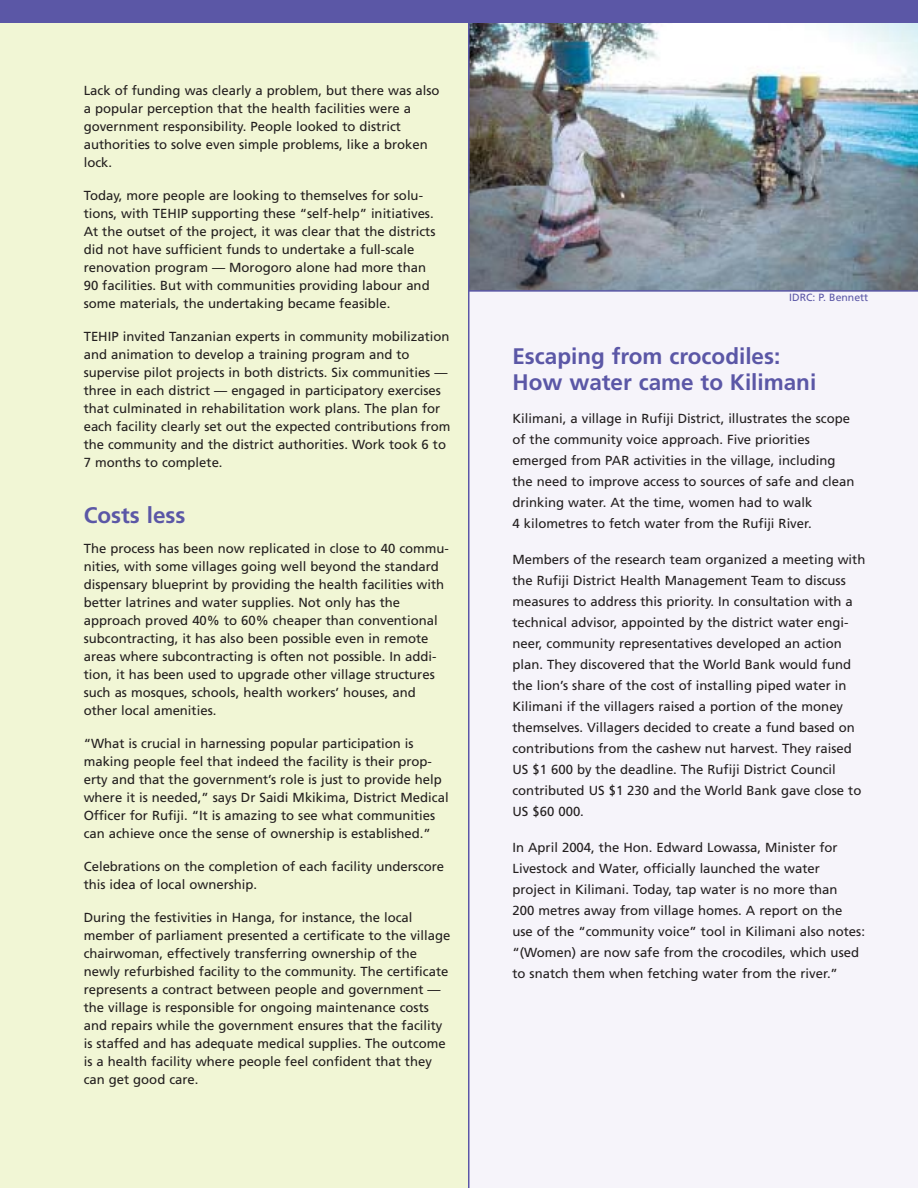
<style>
.page{position:relative;width:918px;height:1188px;background:#fff}
.page>*{position:absolute;margin:0;border:0;box-sizing:border-box;transform-origin:0 0}
.t1{font:700 22.5px/25.5px "Frutiger";color:#5b57a6}
.t2{font:13.2px/18px "Frutiger";color:#231f1f}
.t3{font:10.5px "Frutiger";color:#5b57a6}
</style>
<div class="page">
<div style="left:0;top:13px;width:918px;height:1175px;background:#f1f6d5"></div>
<svg style="left:468px;top:292px;width:450px;height:896px;background:#e4e2f0"></svg>
<img style="left:468px;top:22px;width:450px;height:270px">
<div style="left:0;top:0;width:918px;height:22px;background:#5b57a6"></div>
<p class="t2" style="left:84px;top:83px;width:357px">Lack of funding was clearly a problem, but there was also a popular perception that the health facilities were a government responsibility. People looked to district authorities to solve even simple problems, like a broken lock.</p>
<p class="t2" style="left:84px;top:188px;width:353px">Today, more people are looking to themselves for solu&shy;tions, with TEHIP supporting these “self-help” initiatives.<br>At the outset of the project, it was clear that the districts did not have sufficient funds to undertake a full-scale renovation program — Morogoro alone had more than 90 facilities. But with communities providing labour and some materials, the undertaking became feasible.</p>
<p class="t2" style="left:84px;top:329px;width:368px">TEHIP invited Tanzanian experts in community mobilization and animation to develop a training program and to supervise pilot projects in both districts. Six communities — three in each district — engaged in participatory exercises that culminated in rehabilitation work plans. The plan for each facility clearly set out the expected contributions from the community and the district authorities. Work took 6 to 7 months to complete.</p>
<h1 class="t1" style="left:84px;top:504px;width:103px">Costs less</h1>
<p class="t2" style="left:84px;top:540px;width:367px">The process has been now replicated in close to 40 commu&shy;nities, with some villages going well beyond the standard dispensary blueprint by providing the health facilities with better latrines and water supplies. Not only has the approach proved 40% to 60% cheaper than conventional subcontracting, it has also been possible even in remote areas where subcontracting is often not possible. In addi&shy;tion, it has been used to upgrade other village structures such as mosques, schools, health workers’ houses, and other local amenities.</p>
<p class="t2" style="left:84px;top:735px;width:366px">“What is crucial in harnessing popular participation is making people feel that indeed the facility is their prop&shy;erty and that the government’s role is just to provide help where it is needed,” says Dr Saidi Mkikima, District Medical Officer for Rufiji. “It is amazing to see what communities can achieve once the sense of ownership is established.”</p>
<p class="t2" style="left:84px;top:858px;width:362px">Celebrations on the completion of each facility underscore this idea of local ownership.</p>
<p class="t2" style="left:84px;top:909px;width:368px">During the festivities in Hanga, for instance, the local member of parliament presented a certificate to the village chairwoman, effectively transferring ownership of the newly refurbished facility to the community. The certificate represents a contract between people and government — the village is responsible for ongoing maintenance costs and repairs while the government ensures that the facility is staffed and has adequate medical supplies. The outcome is a health facility where people feel confident that they can get good care.</p>
<p class="t3" style="left:789px;top:293px;width:81px">IDRC: P. Bennett</p>
<h1 class="t1" style="left:512px;top:346px;width:305px">Escaping from crocodiles:<br>How water came to Kilimani</h1>
<p class="t2" style="left:512px;top:409px;width:343px;line-height:21px">Kilimani, a village in Rufiji District, illustrates the scope of the community voice approach. Five priorities emerged from PAR activities in the village, including the need to improve access to sources of safe and clean drinking water. At the time, women had to walk<br>4 kilometres to fetch water from the Rufiji River.</p>
<p class="t2" style="left:512px;top:550px;width:354px;line-height:21px">Members of the research team organized a meeting with the Rufiji District Health Management Team to discuss measures to address this priority. In consultation with a technical advisor, appointed by the district water engi&shy;neer, community representatives developed an action plan. They discovered that the World Bank would fund the lion’s share of the cost of installing piped water in Kilimani if the villagers raised a portion of the money themselves. Villagers decided to create a fund based on contributions from the cashew nut harvest. They raised US $1 600 by the deadline. The Rufiji District Council contributed US $1 230 and the World Bank gave close to US $60 000.</p>
<p class="t2" style="left:512px;top:838px;width:354px;line-height:21px">In April 2004, the Hon. Edward Lowassa, Minister for Livestock and Water, officially launched the water project in Kilimani. Today, tap water is no more than<br>200 metres away from village homes. A report on the use of the “community voice” tool in Kilimani also notes: “(Women) are now safe from the crocodiles, which used to snatch them when fetching water from the river.”</p>
</div>
